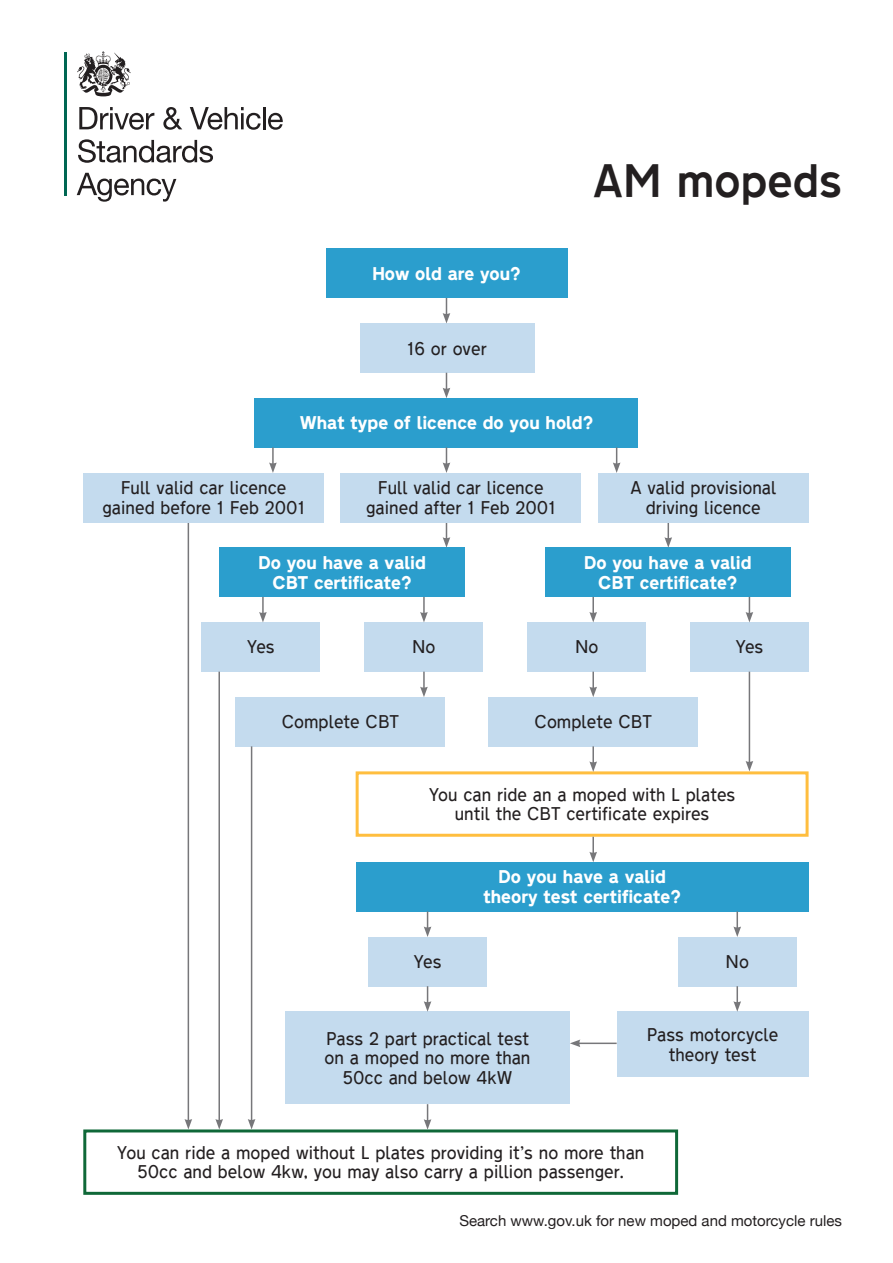
<style>
.page{position:relative;width:893px;height:1263px;background:#fff}
.page>*{position:absolute;margin:0;border:0;box-sizing:border-box;transform-origin:0 0}
.normal_text{font:500 42px "Transport New";color:#231f20}
.answer{font:300 16.5px "Transport New";color:#231f20}
.question{font:800 16.5px "Transport New";color:#fff}
.big_answer{font:300 16.5px "Transport New";color:#231f20}
.t1{font:15px "Helvetica Neue";color:#231f20}
</style>
<div class="page">
<hr style="left:64px;top:52px;width:2px;height:143px;background:#006753">
<svg style="left:79px;top:107px;width:75px;height:23px"></svg>
<svg style="left:163px;top:107px;width:19px;height:23px"></svg>
<svg style="left:190px;top:107px;width:71px;height:23px"></svg>
<hr style="left:263px;top:107px;width:3px;height:22px;background:#231f20">
<svg style="left:268px;top:113px;width:15px;height:17px"></svg>
<svg style="left:78px;top:139px;width:135px;height:24px"></svg>
<svg style="left:77px;top:173px;width:99px;height:29px"></svg>
<svg style="left:77px;top:51px;width:54px;height:45px"></svg>
<div style="left:326px;top:249px;width:241px;height:49px;background:#2b9ecd"></div>
<div style="left:360px;top:323px;width:174px;height:50px;background:#c4dbee"></div>
<div style="left:255px;top:398px;width:383px;height:49px;background:#2b9ecd"></div>
<div style="left:219px;top:548px;width:246px;height:49px;background:#2b9ecd"></div>
<div style="left:545px;top:548px;width:245px;height:49px;background:#2b9ecd"></div>
<div style="left:356px;top:862px;width:453px;height:49px;background:#2b9ecd"></div>
<div style="left:83px;top:1129px;width:595px;height:66px;border:3px solid #0f6838"></div>
<div style="left:236px;top:697px;width:209px;height:49px;background:#c4dbee"></div>
<div style="left:489px;top:697px;width:209px;height:49px;background:#c4dbee"></div>
<div style="left:617px;top:1012px;width:192px;height:65px;background:#c4dbee"></div>
<div style="left:285px;top:1012px;width:285px;height:92px;background:#c4dbee"></div>
<div style="left:356px;top:771px;width:453px;height:66px;border:3px solid #ffbe3f"></div>
<div style="left:678px;top:937px;width:118px;height:49px;background:#c4dbee"></div>
<div style="left:202px;top:622px;width:118px;height:50px;background:#c4dbee"></div>
<div style="left:365px;top:622px;width:118px;height:50px;background:#c4dbee"></div>
<div style="left:528px;top:622px;width:118px;height:50px;background:#c4dbee"></div>
<div style="left:690px;top:622px;width:119px;height:50px;background:#c4dbee"></div>
<div style="left:368px;top:937px;width:119px;height:49px;background:#c4dbee"></div>
<svg style="left:443px;top:298px;width:7px;height:25px"></svg>
<svg style="left:443px;top:373px;width:7px;height:25px"></svg>
<svg style="left:443px;top:447px;width:7px;height:26px"></svg>
<svg style="left:269px;top:447px;width:8px;height:26px"></svg>
<svg style="left:613px;top:447px;width:7px;height:26px"></svg>
<svg style="left:443px;top:522px;width:7px;height:26px"></svg>
<svg style="left:664px;top:522px;width:8px;height:26px"></svg>
<svg style="left:259px;top:597px;width:8px;height:25px"></svg>
<svg style="left:420px;top:597px;width:8px;height:25px"></svg>
<svg style="left:589px;top:597px;width:8px;height:25px"></svg>
<hr style="left:188px;top:522px;width:1px;height:599px;background:#77777a">
<svg style="left:185px;top:1119px;width:7px;height:10px"></svg>
<svg style="left:420px;top:672px;width:8px;height:25px"></svg>
<svg style="left:589px;top:672px;width:8px;height:25px"></svg>
<hr style="left:218px;top:672px;width:2px;height:449px;background:#77777a">
<svg style="left:215px;top:1119px;width:8px;height:10px"></svg>
<hr style="left:251px;top:746px;width:1px;height:375px;background:#77777a">
<svg style="left:248px;top:1119px;width:7px;height:10px"></svg>
<svg style="left:589px;top:837px;width:8px;height:25px"></svg>
<svg style="left:589px;top:746px;width:8px;height:26px"></svg>
<svg style="left:424px;top:911px;width:7px;height:26px"></svg>
<svg style="left:424px;top:986px;width:7px;height:26px"></svg>
<svg style="left:424px;top:1104px;width:7px;height:26px"></svg>
<svg style="left:733px;top:911px;width:8px;height:26px"></svg>
<svg style="left:733px;top:986px;width:8px;height:26px"></svg>
<hr style="left:749px;top:672px;width:1px;height:91px;background:#77777a">
<svg style="left:746px;top:761px;width:7px;height:10px"></svg>
<hr style="left:578px;top:1042px;width:39px;height:2px;background:#77777a">
<svg style="left:570px;top:1039px;width:10px;height:8px"></svg>
<svg style="left:746px;top:597px;width:7px;height:25px"></svg>
<div style="left:598px;top:473px;width:211px;height:49px;background:#c4dbee"></div>
<div style="left:340px;top:473px;width:241px;height:49px;background:#c4dbee"></div>
<div style="left:83px;top:473px;width:241px;height:49px;background:#c4dbee"></div>
<p class="question" style="left:372px;top:262px;width:150px">How old are you?</p>
<p class="answer" style="left:407px;top:337px;width:81px">16 or over</p>
<p class="normal_text" style="left:593px;top:153px;width:250px">AM mopeds</p>
<p class="question" style="left:300px;top:412px;width:295px">What type of licence do you hold?</p>
<p class="answer" style="left:121px;top:477px;width:167px">Full valid car licence</p>
<p class="answer" style="left:102px;top:496px;width:204px">gained before 1 Feb 2001</p>
<p class="answer" style="left:378px;top:477px;width:167px">Full valid car licence</p>
<p class="answer" style="left:366px;top:496px;width:191px">gained after 1 Feb 2001</p>
<p class="answer" style="left:630px;top:477px;width:147px">A valid provisional</p>
<p class="answer" style="left:646px;top:496px;width:116px">driving licence</p>
<p class="question" style="left:258px;top:551px;width:169px">Do you have a valid</p>
<p class="question" style="left:272px;top:571px;width:141px">CBT certificate?</p>
<p class="question" style="left:584px;top:551px;width:169px">Do you have a valid</p>
<p class="question" style="left:598px;top:571px;width:141px">CBT certificate?</p>
<p class="answer" style="left:247px;top:636px;width:29px">Yes</p>
<p class="answer" style="left:412px;top:636px;width:25px">No</p>
<p class="answer" style="left:575px;top:636px;width:25px">No</p>
<p class="answer" style="left:735px;top:636px;width:29px">Yes</p>
<p class="answer" style="left:282px;top:711px;width:119px">Complete CBT</p>
<p class="answer" style="left:535px;top:711px;width:119px">Complete CBT</p>
<p class="answer" style="left:429px;top:783px;width:308px">You can ride an a moped with L plates</p>
<p class="answer" style="left:455px;top:803px;width:256px">until the CBT certificate expires</p>
<p class="answer" style="left:414px;top:950px;width:29px">Yes</p>
<p class="question" style="left:498px;top:866px;width:169px">Do you have a valid</p>
<p class="question" style="left:483px;top:886px;width:199px">theory test certificate?</p>
<p class="answer" style="left:726px;top:950px;width:25px">No</p>
<p class="answer" style="left:326px;top:1027px;width:204px">Pass 2 part practical test</p>
<p class="answer" style="left:325px;top:1047px;width:207px">on a moped no more than</p>
<p class="answer" style="left:343px;top:1067px;width:171px">50cc and below 4kW</p>
<p class="answer" style="left:647px;top:1023px;width:133px">Pass motorcycle</p>
<p class="answer" style="left:669px;top:1043px;width:89px">theory test</p>
<p class="big_answer" style="left:117px;top:1141px;width:529px">You can ride a moped without L plates providing it’s no more than</p>
<p class="big_answer" style="left:137px;top:1161px;width:488px">50cc and below 4kw, you may also carry a pillion passenger.</p>
<p class="t1" style="left:459px;top:1210px;width:384px">Search www.gov.uk for new moped and motorcycle rules</p>
</div>
